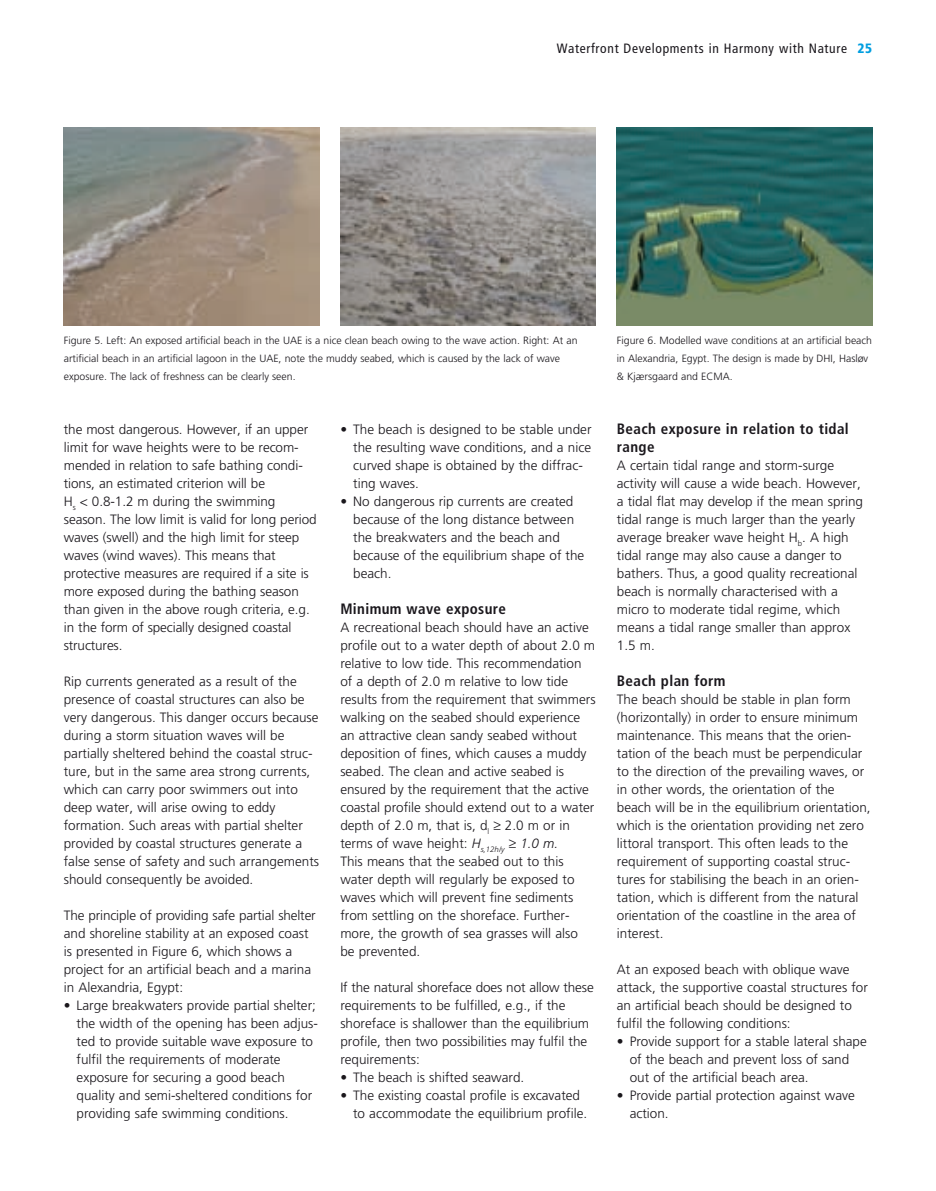
<style>
.page{position:relative;width:936px;height:1191px;background:#fff}
.page>*{position:absolute;margin:0;border:0;box-sizing:border-box;transform-origin:0 0}
.t1{font:700 condensed 15px/18px "Frutiger";letter-spacing:.025em;color:#1a171c}
.t2{font:300 13.5px/18px "Frutiger";color:#1a171c}
.t3{font:condensed 13.5px "Frutiger";letter-spacing:.05em;color:#1a171c}
.t4{font:300 10.5px/18px "Frutiger";color:#1a171c}
.s1{font-weight:900;color:#009ee0}
.s2{font-style:italic}
</style>
<div class="page">
<img style="left:64px;top:128px;width:255px;height:198px">
<img style="left:340px;top:128px;width:255px;height:198px">
<img style="left:617px;top:128px;width:255px;height:198px">
<p class="t3" style="left:556px;top:40px;width:317px">Waterfront Developments in Harmony with Nature <span class="s1">25</span></p>
<p class="t4" style="left:64px;top:331px;width:515px">Figure 5. Left: An exposed artificial beach in the UAE is a nice clean beach owing to the wave action. Right: At an artificial beach in an artificial lagoon in the UAE, note the muddy seabed, which is caused by the lack of wave exposure. The lack of freshness can be clearly seen.</p>
<p class="t4" style="left:617px;top:331px;width:256px">Figure 6. Modelled wave conditions at an artificial beach in Alexandria, Egypt. The design is made by DHI, Hasløv &amp; Kjærsgaard and ECMA.</p>
<p class="t2" style="left:64px;top:420px;width:254px">the most dangerous. However, if an upper limit for wave heights were to be recom&shy;mended in relation to safe bathing condi&shy;tions, an estimated criterion will be<br>H<sub>s</sub> &lt; 0.8-1.2 m during the swimming season. The low limit is valid for long period waves (swell) and the high limit for steep waves (wind waves). This means that protective measures are required if a site is more exposed during the bathing season than given in the above rough criteria, e.g. in the form of specially designed coastal structures.</p>
<p class="t2" style="left:64px;top:672px;width:257px">Rip currents generated as a result of the presence of coastal structures can also be very dangerous. This danger occurs because during a storm situation waves will be partially sheltered behind the coastal struc&shy;ture, but in the same area strong currents, which can carry poor swimmers out into deep water, will arise owing to eddy formation. Such areas with partial shelter provided by coastal structures generate a false sense of safety and such arrangements should consequently be avoided.</p>
<p class="t2" style="left:64px;top:906px;width:253px">The principle of providing safe partial shelter and shoreline stability at an exposed coast is presented in Figure 6, which shows a project for an artificial beach and a marina in Alexandria, Egypt:</p>
<p class="t2" style="left:77px;top:996px;width:242px;text-indent:-13px">• Large breakwaters provide partial shelter; the width of the opening has been adjus&shy;ted to provide suitable wave exposure to fulfil the requirements of moderate exposure for securing a good beach quality and semi-sheltered conditions for providing safe swimming conditions.</p>
<p class="t2" style="left:353px;top:420px;width:240px;text-indent:-13px">• The beach is designed to be stable under the resulting wave conditions, and a nice curved shape is obtained by the diffrac&shy;ting waves.</p>
<p class="t2" style="left:353px;top:492px;width:233px;text-indent:-13px">• No dangerous rip currents are created because of the long distance between the breakwaters and the beach and because of the equilibrium shape of the beach.</p>
<p class="t1" style="left:340px;top:599px;width:167px">Minimum wave exposure</p>
<p class="t2" style="left:340px;top:618px;width:257px">A recreational beach should have an active profile out to a water depth of about 2.0 m relative to low tide. This recommendation of a depth of 2.0 m relative to low tide results from the requirement that swimmers walking on the seabed should experience an attractive clean sandy seabed without deposition of fines, which causes a muddy seabed. The clean and active seabed is ensured by the requirement that the active coastal profile should extend out to a water depth of 2.0 m, that is, d<sub>l</sub> ≥ 2.0 m or in terms of wave height: <span class="s2">H</span><sub>s,12h/y</sub> ≥ <span class="s2">1.0 m.<br></span>This means that the seabed out to this water depth will regularly be exposed to waves which will prevent fine sediments from settling on the shoreface. Further&shy;more, the growth of sea grasses will also<br>be prevented.</p>
<p class="t2" style="left:340px;top:978px;width:255px">If the natural shoreface does not allow these requirements to be fulfilled, e.g., if the shoreface is shallower than the equilibrium profile, then two possibilities may fulfil the requirements:</p>
<p class="t2" style="left:340px;top:1068px;width:185px">• The beach is shifted seaward.</p>
<p class="t2" style="left:353px;top:1086px;width:236px;text-indent:-13px">• The existing coastal profile is excavated to accommodate the equilibrium profile.</p>
<p class="t1" style="left:617px;top:419px;width:233px">Beach exposure in relation to tidal range</p>
<p class="t2" style="left:617px;top:456px;width:248px">A certain tidal range and storm-surge activity will cause a wide beach. However, a tidal flat may develop if the mean spring tidal range is much larger than the yearly average breaker wave height H<sub>b</sub>. A high tidal range may also cause a danger to bathers. Thus, a good quality recreational beach is normally characterised with a micro to moderate tidal regime, which means a tidal range smaller than approx 1.5 m.</p>
<p class="t1" style="left:617px;top:671px;width:110px">Beach plan form</p>
<p class="t2" style="left:617px;top:690px;width:255px">The beach should be stable in plan form (horizontally) in order to ensure minimum maintenance. This means that the orien&shy;tation of the beach must be perpendicular to the direction of the prevailing waves, or in other words, the orientation of the beach will be in the equilibrium orientation, which is the orientation providing net zero littoral transport. This often leads to the requirement of supporting coastal struc&shy;tures for stabilising the beach in an orien&shy;tation, which is different from the natural orientation of the coastline in the area of interest.</p>
<p class="t2" style="left:617px;top:960px;width:252px">At an exposed beach with oblique wave attack, the supportive coastal structures for an artificial beach should be designed to fulfil the following conditions:</p>
<p class="t2" style="left:629px;top:1032px;width:239px;text-indent:-13px">• Provide support for a stable lateral shape of the beach and prevent loss of sand out of the artificial beach area.</p>
<p class="t2" style="left:629px;top:1086px;width:227px;text-indent:-13px">• Provide partial protection against wave action.</p>
</div>
